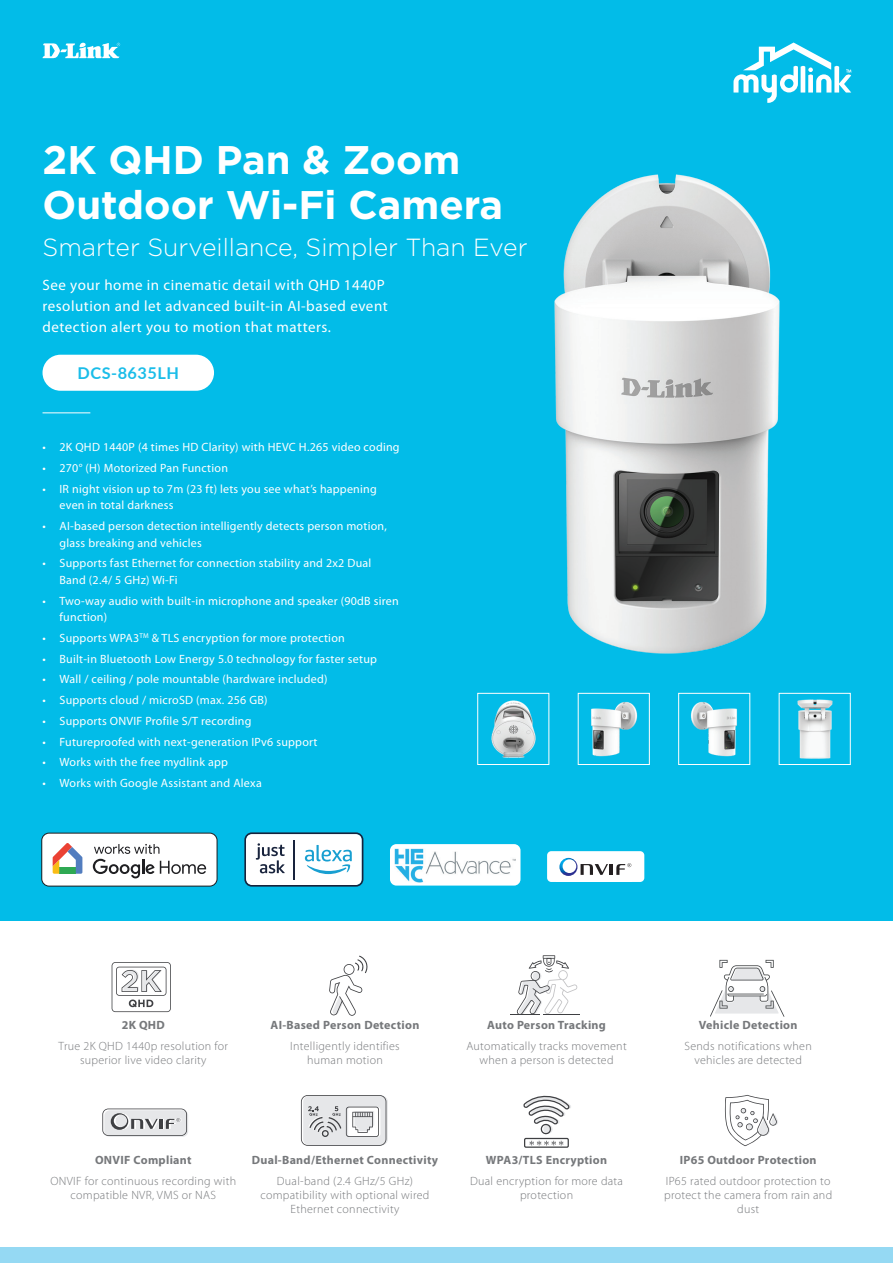
<style>
.page{position:relative;width:893px;height:1263px;background:#fff}
.page>*{position:absolute;margin:0;border:0;box-sizing:border-box;transform-origin:0 0}
.t1{font:700 39.9px/44.4px "Gotham";color:#fff}
.t2{font:300 24.75px "Gotham";color:#fff}
.t3{font:700 16.35px "Lato";letter-spacing:.03em;color:#1abde9}
.t4{font:15px/21px "Myriad Pro";letter-spacing:.035em;color:#fff}
.t5{font:12px/16.5px "Myriad Pro";letter-spacing:.02em;color:#fff}
.t6{font:300 12px/14.4px "Myriad Pro";letter-spacing:.025em;color:#76787b;text-align:center}
.t7{font:700 12px "Myriad Pro";letter-spacing:.025em;color:#76787b}
</style>
<div class="page">
<div style="left:0;top:0;width:893px;height:921px;background:#02bce8"></div>
<svg style="left:42px;top:43px;width:78px;height:15px"></svg>
<svg style="left:733px;top:43px;width:118px;height:60px"></svg>
<hr style="left:43px;top:412px;width:47px;height:1px;background:#fff">
<div style="left:43px;top:355px;width:171px;height:36px;background:#fff;border-radius:18px"></div>
<img style="left:554px;top:174px;width:226px;height:480px">
<div style="left:0;top:1248px;width:893px;height:15px;background:#95d9f3"></div>
<img style="left:491px;top:700px;width:45px;height:58px">
<div style="left:477px;top:693px;width:72px;height:72px;border:1px solid #fff"></div>
<img style="left:591px;top:701px;width:47px;height:56px">
<div style="left:578px;top:693px;width:72px;height:72px;border:1px solid #fff"></div>
<img style="left:690px;top:701px;width:48px;height:56px">
<div style="left:678px;top:693px;width:72px;height:72px;border:1px solid #fff"></div>
<img style="left:797px;top:699px;width:36px;height:60px">
<div style="left:779px;top:693px;width:72px;height:72px;border:1px solid #fff"></div>
<div style="left:547px;top:851px;width:97px;height:31px;background:#fff;border-radius:4px"></div>
<hr style="left:609px;top:864px;width:4px;height:11px;background:#231f20">
<svg style="left:559px;top:858px;width:49px;height:18px"></svg>
<svg style="left:616px;top:863px;width:15px;height:12px"></svg>
<svg style="left:725px;top:1095px;width:53px;height:51px"></svg>
<svg style="left:523px;top:1095px;width:48px;height:53px"></svg>
<svg style="left:112px;top:962px;width:59px;height:50px"></svg>
<svg style="left:329px;top:956px;width:39px;height:60px"></svg>
<hr style="left:510px;top:1014px;width:30px;height:1px;background:#3f4043">
<hr style="left:544px;top:1014px;width:36px;height:1px;background:#3f4043">
<hr style="left:543px;top:955px;width:12px;height:4px;background:#7b7b7d">
<svg style="left:516px;top:956px;width:61px;height:59px"></svg>
<svg style="left:710px;top:960px;width:74px;height:57px"></svg>
<svg style="left:102px;top:1108px;width:86px;height:29px;background:#cbcbcd"></svg>
<svg style="left:301px;top:1095px;width:87px;height:51px;background:#d4d4d6"></svg>
<div style="left:390px;top:844px;width:130px;height:41px;background:#fff;border-radius:6px"></div>
<img style="left:395px;top:849px;width:121px;height:33px">
<svg style="left:41px;top:833px;width:177px;height:54px"></svg>
<div style="left:42px;top:834px;width:175px;height:51px;background:#fff;border-radius:7px"></div>
<svg style="left:53px;top:843px;width:29px;height:31px"></svg>
<svg style="left:93px;top:844px;width:113px;height:34px"></svg>
<svg style="left:244px;top:832px;width:119px;height:55px;background:#ccdbe2"></svg>
<h1 class="t1" style="left:43px;top:138px;width:462px">2K QHD Pan &amp; Zoom<br>Outdoor Wi-Fi Camera</h1>
<h2 class="t2" style="left:43px;top:232px;width:487px">Smarter Surveillance, Simpler Than Ever</h2>
<p class="t4" style="left:43px;top:275px;width:347px">See your home in cinematic detail with QHD 1440P resolution and let advanced built-in AI-based event detection alert you to motion that matters.</p>
<h3 class="t3" style="left:78px;top:361px;width:103px">DCS-8635LH</h3>
<p class="t5" style="left:43px;top:439px;width:359px">• 2K QHD 1440P (4 times HD Clarity) with HEVC H.265 video coding</p>
<p class="t5" style="left:43px;top:460px;width:187px">• 270° (H) Motorized Pan Function</p>
<p class="t5" style="left:60px;top:481px;width:319px;text-indent:-17px">• IR night vision up to 7m (23 ft) lets you see what’s happening even in total darkness</p>
<p class="t5" style="left:60px;top:518px;width:329px;text-indent:-17px">• AI-based person detection intelligently detects person motion, glass breaking and vehicles</p>
<p class="t5" style="left:60px;top:555px;width:313px;text-indent:-17px">• Supports fast Ethernet for connection stability and 2x2 Dual<br>Band (2.4/ 5 GHz) Wi-Fi</p>
<p class="t5" style="left:60px;top:592px;width:341px;text-indent:-17px">• Two-way audio with built-in microphone and speaker (90dB siren function)</p>
<p class="t5" style="left:43px;top:630px;width:304px">• Supports WPA3<sup>TM</sup> &amp; TLS encryption for more protection</p>
<p class="t5" style="left:43px;top:650px;width:336px">• Built-in Bluetooth Low Energy 5.0 technology for faster setup</p>
<p class="t5" style="left:43px;top:671px;width:286px">• Wall / ceiling / pole mountable (hardware included)</p>
<p class="t5" style="left:43px;top:692px;width:227px">• Supports cloud / microSD (max. 256 GB)</p>
<p class="t5" style="left:43px;top:713px;width:211px">• Supports ONVIF Profile S/T recording</p>
<p class="t5" style="left:43px;top:733px;width:277px">• Futureproofed with next-generation IPv6 support</p>
<p class="t5" style="left:43px;top:754px;width:187px">• Works with the free mydlink app</p>
<p class="t5" style="left:43px;top:775px;width:221px">• Works with Google Assistant and Alexa</p>
<p class="t7" style="left:122px;top:1018px;width:45px">2K QHD</p>
<p class="t7" style="left:270px;top:1018px;width:150px">AI-Based Person Detection</p>
<p class="t7" style="left:487px;top:1018px;width:120px">Auto Person Tracking</p>
<p class="t7" style="left:699px;top:1018px;width:100px">Vehicle Detection</p>
<p class="t6" style="left:59px;top:1039px;width:171px">True 2K QHD 1440p resolution for superior live video clarity</p>
<p class="t6" style="left:290px;top:1039px;width:111px">Intelligently identifies human motion</p>
<p class="t6" style="left:466px;top:1039px;width:162px">Automatically tracks movement when a person is detected</p>
<p class="t6" style="left:684px;top:1039px;width:129px">Sends notifications when vehicles are detected</p>
<p class="t7" style="left:95px;top:1153px;width:98px">ONVIF Compliant</p>
<p class="t7" style="left:252px;top:1153px;width:188px">Dual-Band/Ethernet Connectivity</p>
<p class="t7" style="left:486px;top:1153px;width:123px">WPA3/TLS Encryption</p>
<p class="t7" style="left:680px;top:1153px;width:138px">IP65 Outdoor Protection</p>
<p class="t6" style="left:51px;top:1174px;width:187px">ONVIF for continuous recording with compatible NVR, VMS or NAS</p>
<p class="t6" style="left:260px;top:1174px;width:170px">Dual-band (2.4 GHz/5 GHz) compatibility with optional wired<br>Ethernet connectivity</p>
<p class="t6" style="left:470px;top:1174px;width:154px">Dual encryption for more data protection</p>
<p class="t6" style="left:664px;top:1174px;width:169px">IP65 rated outdoor protection to protect the camera from rain and dust</p>
</div>
